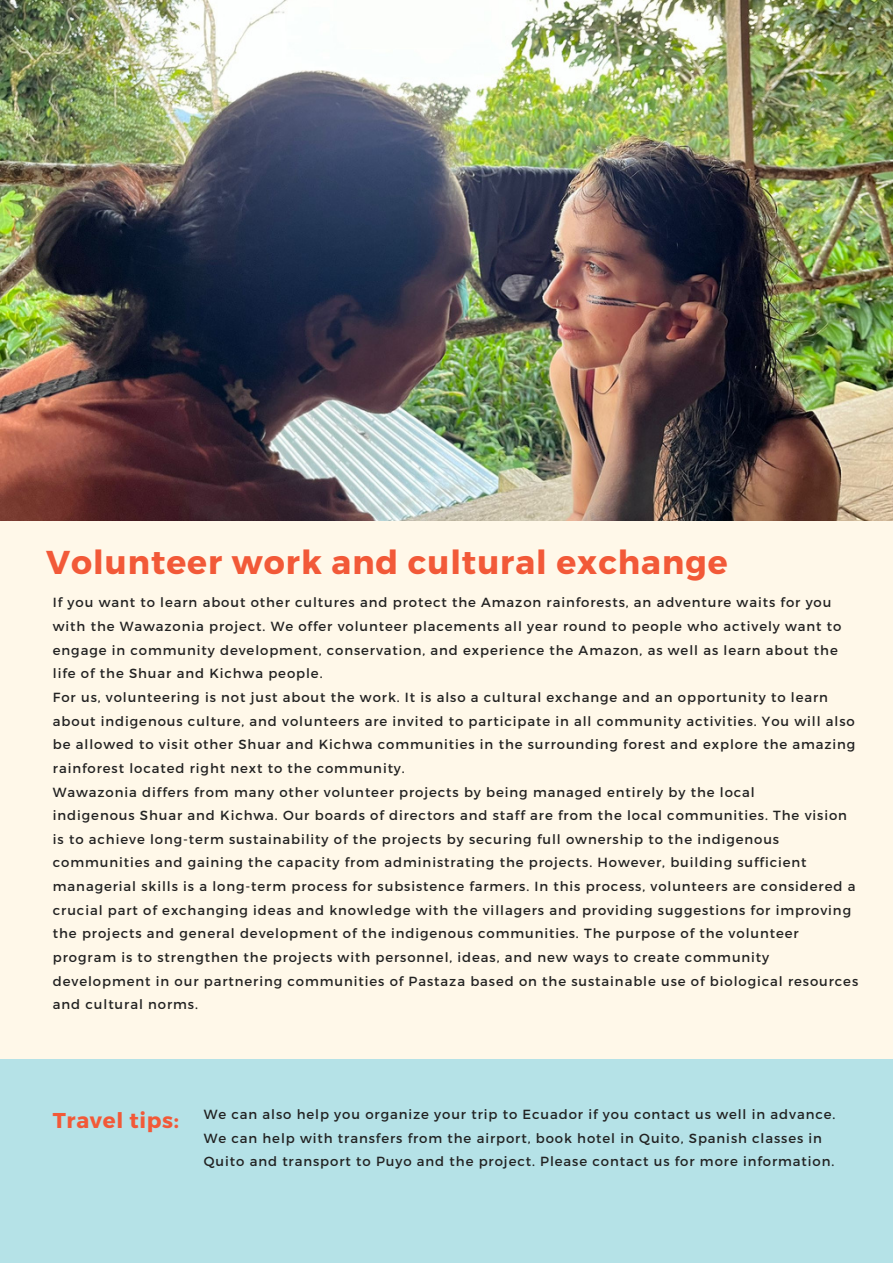
<style>
.page{position:relative;width:893px;height:1264px;background:#fff}
.page>*{position:absolute;margin:0;border:0;box-sizing:border-box;transform-origin:0 0}
.t1{font:700 33px "Montserrat";letter-spacing:.03em;color:#f25938}
.t2{font:700 21.45px "Montserrat";letter-spacing:.03em;color:#f25938}
.t3{font:13.2px/23.7px "Montserrat";letter-spacing:.07em;color:#222}
</style>
<div class="page">
<div style="left:0;top:0;width:892px;height:1262px;background:#b5e2e7"></div>
<div style="left:0;top:514px;width:892px;height:544px;background:#fff8e9"></div>
<img style="left:0;top:0;width:892px;height:520px">
<p class="t1" style="left:46px;top:541px;width:683px">Volunteer work and cultural exchange</p>
<p class="t3" style="left:53px;top:590px;width:790px">If you want to learn about other cultures and protect the Amazon rainforests, an adventure waits for you with the Wawazonia project. We offer volunteer placements all year round to people who actively want to engage in community development, conservation, and experience the Amazon, as well as learn about the life of the Shuar and Kichwa people.</p>
<p class="t3" style="left:53px;top:684px;width:804px">For us, volunteering is not just about the work. It is also a cultural exchange and an opportunity to learn about indigenous culture, and volunteers are invited to participate in all community activities. You will also be allowed to visit other Shuar and Kichwa communities in the surrounding forest and explore the amazing rainforest located right next to the community.</p>
<p class="t3" style="left:53px;top:779px;width:806px">Wawazonia differs from many other volunteer projects by being managed entirely by the local<br>indigenous Shuar and Kichwa. Our boards of directors and staff are from the local communities. The vision is to achieve long-term sustainability of the projects by securing full ownership to the indigenous communities and gaining the capacity from administrating the projects. However, building sufficient managerial skills is a long-term process for subsistence farmers. In this process, volunteers are considered a crucial part of exchanging ideas and knowledge with the villagers and providing suggestions for improving the projects and general development of the indigenous communities. The purpose of the volunteer program is to strengthen the projects with personnel, ideas, and new ways to create community development in our partnering communities of Pastaza based on the sustainable use of biological resources and cultural norms.</p>
<p class="t2" style="left:53px;top:1106px;width:127px">Travel tips:</p>
<p class="t3" style="left:204px;top:1101px;width:633px">We can also help you organize your trip to Ecuador if you contact us well in advance.<br>We can help with transfers from the airport, book hotel in Quito, Spanish classes in<br>Quito and transport to Puyo and the project. Please contact us for more information.</p>
</div>
